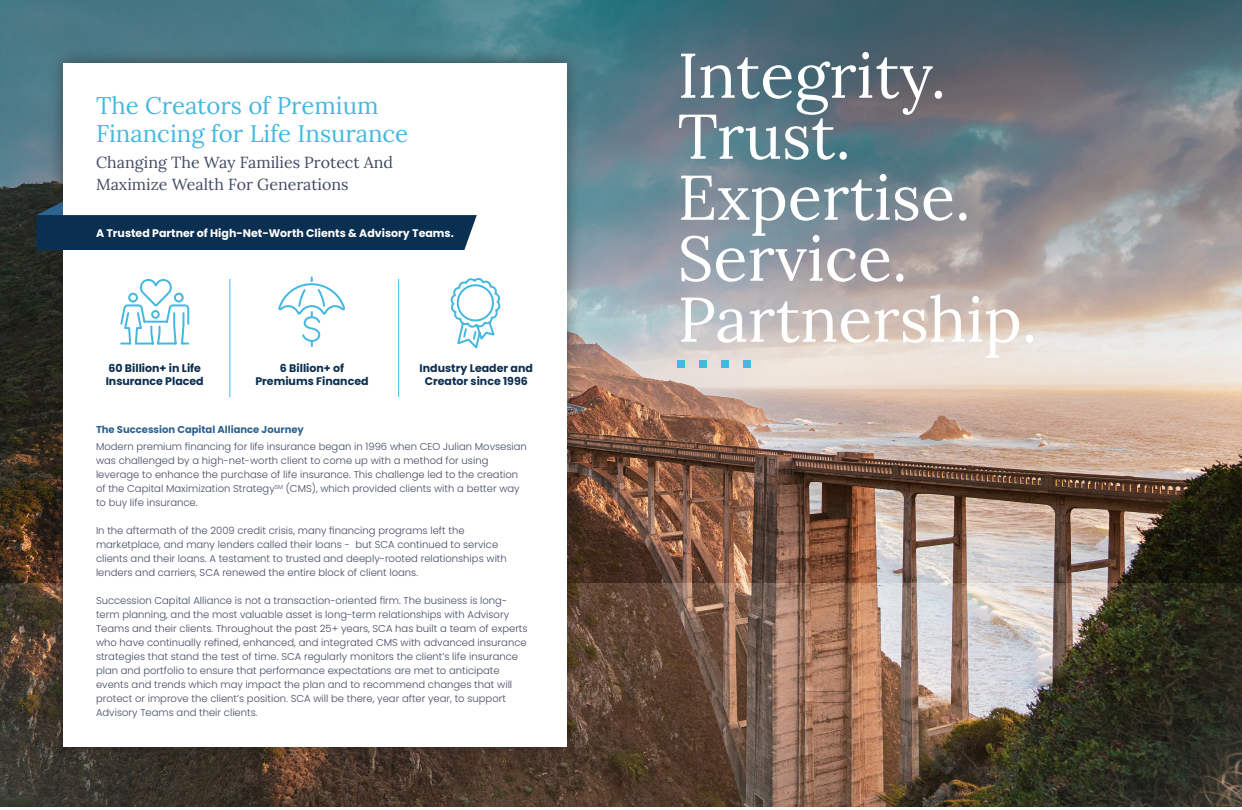
<style>
.page{position:relative;width:1242px;height:810px;background:#fff}
.page>*{position:absolute;margin:0;border:0;box-sizing:border-box;transform-origin:0 0}
.t1{font:63px/61px "Lora";color:#fff}
.t2{font:24px "Lora";color:#45b8e0}
.t3{font:16px "Lora";color:#424b65}
.t4{font:700 11px/13px "Poppins";color:#0b2f50}
.t5{font:700 11px "Poppins";color:#fff}
.t6{font:300 10px/14px "Poppins";color:#424b65}
.t7{font:700 10px "Poppins";color:#2e628f}
</style>
<div class="page">
<img style="left:0;top:583px;width:1242px;height:224px">
<img style="left:0;top:0;width:1242px;height:583px">
<div style="left:678px;top:361px;width:7px;height:7px;background:#45b8e0"></div>
<div style="left:700px;top:361px;width:7px;height:7px;background:#45b8e0"></div>
<div style="left:721px;top:361px;width:8px;height:7px;background:#45b8e0"></div>
<div style="left:743px;top:361px;width:8px;height:7px;background:#45b8e0"></div>
<div style="left:48px;top:48px;width:534px;height:714px;background:#231f20;opacity:.5"></div>
<div style="left:63px;top:63px;width:504px;height:684px;background:#fff"></div>
<svg style="left:36px;top:201px;width:441px;height:49px"></svg>
<hr style="left:230px;top:279px;width:1px;height:118px;background:#45b8e0">
<hr style="left:398px;top:279px;width:1px;height:118px;background:#45b8e0">
<svg style="left:120px;top:279px;width:70px;height:66px"></svg>
<svg style="left:278px;top:276px;width:68px;height:71px"></svg>
<svg style="left:450px;top:278px;width:51px;height:71px"></svg>
<p class="t2" style="left:96px;top:87px;width:284px">The Creators of Premium</p>
<p class="t2" style="left:96px;top:115px;width:314px">Financing for Life Insurance</p>
<p class="t3" style="left:96px;top:150px;width:299px">Changing The Way Families Protect And</p>
<p class="t3" style="left:96px;top:172px;width:254px">Maximize Wealth For Generations</p>
<p class="t5" style="left:96px;top:227px;width:359px">A Trusted Partner of High-Net-Worth Clients &amp; Advisory Teams.</p>
<p class="t4" style="left:106px;top:361px;width:100px">60 Billion+ in Life<br>Insurance Placed</p>
<p class="t4" style="left:280px;top:361px;width:66px">6 Billion+ of</p>
<p class="t4" style="left:255px;top:374px;width:115px">Premiums Financed</p>
<p class="t4" style="left:420px;top:361px;width:115px;text-align:center">Industry Leader and<br>Creator since 1996</p>
<p class="t7" style="left:96px;top:424px;width:209px">The Succession Capital Alliance Journey</p>
<p class="t6" style="left:96px;top:439px;width:432px">Modern premium financing for life insurance began in 1996 when CEO Julian Movsesian was challenged by a high-net-worth client to come up with a method for using leverage to enhance the purchase of life insurance. This challenge led to the creation of the Capital Maximization Strategy<sup>SM</sup> (CMS), which provided clients with a better way to buy life insurance.</p>
<p class="t6" style="left:96px;top:523px;width:412px">In the aftermath of the 2009 credit crisis, many financing programs left the marketplace, and many lenders called their loans - but SCA continued to service clients and their loans. A testament to trusted and deeply-rooted relationships with lenders and carriers, SCA renewed the entire block of client loans.</p>
<p class="t6" style="left:96px;top:593px;width:433px">Succession Capital Alliance is not a transaction-oriented firm. The business is long&shy;term planning, and the most valuable asset is long-term relationships with Advisory Teams and their clients. Throughout the past 25+ years, SCA has built a team of experts who have continually refined, enhanced, and integrated CMS with advanced insurance strategies that stand the test of time. SCA regularly monitors the client’s life insurance plan and portfolio to ensure that performance expectations are met to anticipate events and trends which may impact the plan and to recommend changes that will protect or improve the client’s position. SCA will be there, year after year, to support Advisory Teams and their clients.</p>
<p class="t1" style="left:678px;top:41px;width:270px">Integrity.</p>
<p class="t1" style="left:678px;top:102px;width:175px">Trust.</p>
<p class="t1" style="left:678px;top:163px;width:361px">Expertise.<br>Service.<br>Partnership.</p>
</div>
